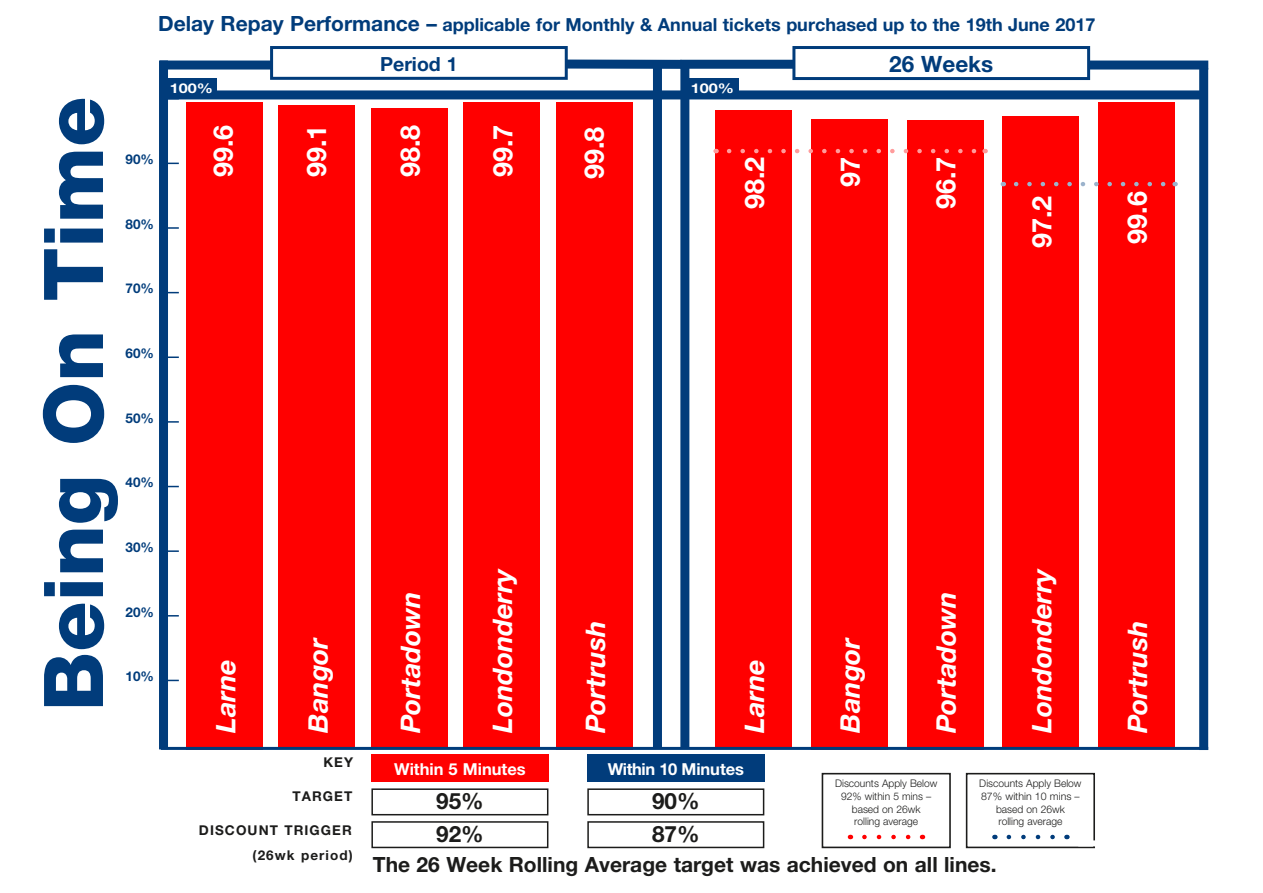
<style>
.page{position:relative;width:1263px;height:893px;background:#fff}
.page>*{position:absolute;margin:0;border:0;box-sizing:border-box;transform-origin:0 0}
.t1{font:800 82.5px "Helvetica Neue LT";color:#013c7b}
.t2{font:italic 700 27px "Helvetica Neue LT";letter-spacing:-.005em;color:#fff}
.t3{font:700 27px "Helvetica Neue LT";color:#fff}
.t4{font:700 22.5px/32.7px "Helvetica Neue LT";color:#1c1c1b}
.t5{font:700 22.5px "Helvetica Neue LT";color:#013c7b}
.t6{font:700 21px "Helvetica Neue LT";color:#1c1c1b}
.t7{font:700 19.5px "Helvetica Neue LT";color:#013c7b}
.t8{font:700 18px "Helvetica Neue LT";color:#013c7b}
.t9{font:700 16.5px "Helvetica Neue LT";letter-spacing:-.005em;color:#fff}
.t10{font:700 13.5px "Helvetica Neue LT";letter-spacing:.08em;color:#1c1c1b}
.t11{font:700 13.5px "Helvetica Neue LT";color:#013c7b}
.t12{font:700 13.5px "Helvetica Neue LT";color:#fff;scale:1.2 1}
.t13{font:300 10.5px/12.8px "Helvetica Neue LT";color:#1c1c1b;text-align:center}
.s1{font-size:21px}
</style>
<div class="page">
<div style="left:159px;top:61px;width:9px;height:688px;background:#013c7b"></div>
<div style="left:1199px;top:68px;width:9px;height:682px;background:#013c7b"></div>
<div style="left:680px;top:65px;width:9px;height:683px;background:#013c7b"></div>
<div style="left:653px;top:62px;width:9px;height:686px;background:#013c7b"></div>
<div style="left:163px;top:90px;width:518px;height:9px;background:#013c7b"></div>
<div style="left:160px;top:61px;width:159px;height:9px;background:#013c7b"></div>
<svg style="left:568px;top:59px;width:122px;height:14px"></svg>
<div style="left:680px;top:60px;width:157px;height:9px;background:#013c7b"></div>
<div style="left:1028px;top:61px;width:180px;height:9px;background:#013c7b"></div>
<div style="left:186px;top:102px;width:76px;height:648px;background:#f00"></div>
<div style="left:279px;top:105px;width:76px;height:643px;background:#f00"></div>
<div style="left:371px;top:108px;width:77px;height:638px;background:#f00"></div>
<div style="left:464px;top:102px;width:76px;height:645px;background:#f00"></div>
<div style="left:556px;top:102px;width:76px;height:648px;background:#f00"></div>
<div style="left:715px;top:110px;width:77px;height:638px;background:#f00"></div>
<div style="left:811px;top:119px;width:76px;height:630px;background:#f00"></div>
<div style="left:907px;top:121px;width:76px;height:629px;background:#f00"></div>
<div style="left:1002px;top:117px;width:76px;height:631px;background:#f00"></div>
<div style="left:1098px;top:102px;width:76px;height:645px;background:#f00"></div>
<div style="left:687px;top:90px;width:513px;height:9px;background:#013c7b"></div>
<div style="left:371px;top:755px;width:177px;height:27px;background:#f00"></div>
<div style="left:371px;top:788px;width:177px;height:27px;border:2px solid #1c1c1b"></div>
<div style="left:371px;top:821px;width:177px;height:27px;border:2px solid #1c1c1b"></div>
<div style="left:587px;top:755px;width:177px;height:27px;background:#013c7b"></div>
<div style="left:587px;top:788px;width:177px;height:27px;border:2px solid #1c1c1b"></div>
<div style="left:587px;top:821px;width:177px;height:27px;border:2px solid #1c1c1b"></div>
<hr style="left:161px;top:747px;width:1047px;height:3px;background:#013c7b">
<div style="left:166px;top:78px;width:51px;height:19px;background:#013c7b"></div>
<div style="left:687px;top:78px;width:51px;height:19px;background:#013c7b"></div>
<div style="left:822px;top:773px;width:129px;height:75px;border:2px solid #1c1c1b"></div>
<div style="left:966px;top:773px;width:129px;height:75px;border:2px solid #1c1c1b"></div>
<div style="left:794px;top:48px;width:294px;height:31px;background:#fff"></div>
<div style="left:792px;top:46px;width:298px;height:34px;border:3px solid #013c7b"></div>
<div style="left:1078px;top:840px;width:48px;height:6px;background:#fff"></div>
<svg style="left:1009px;top:835px;width:46px;height:4px"></svg>
<svg style="left:864px;top:835px;width:47px;height:4px"></svg>
<div style="left:272px;top:48px;width:294px;height:30px;background:#fff"></div>
<div style="left:270px;top:46px;width:298px;height:34px;border:3px solid #013c7b"></div>
<svg style="left:168px;top:227px;width:11px;height:2px"></svg>
<svg style="left:168px;top:356px;width:11px;height:2px"></svg>
<svg style="left:168px;top:421px;width:11px;height:2px"></svg>
<svg style="left:168px;top:550px;width:11px;height:2px"></svg>
<svg style="left:168px;top:615px;width:11px;height:2px"></svg>
<svg style="left:1016px;top:182px;width:150px;height:4px"></svg>
<svg style="left:729px;top:149px;width:248px;height:4px"></svg>
<h3 class="t8" style="left:158px;top:13px;width:939px"><span class="s1">Delay Repay Performance –</span> applicable for Monthly &amp; Annual tickets purchased up to the 19th June 2017</h3>
<h3 class="t7" style="left:380px;top:52px;width:79px">Period 1</h3>
<h3 class="t5" style="left:889px;top:50px;width:105px">26 Weeks</h3>
<h1 class="t1" style="left:25px;top:711px;width:616px;rotate:-90deg">Being On Time</h1>
<p class="t11" style="left:126px;top:151px;width:30px">90%</p>
<p class="t11" style="left:126px;top:216px;width:30px">80%</p>
<p class="t11" style="left:126px;top:280px;width:30px">70%</p>
<p class="t11" style="left:126px;top:345px;width:30px">60%</p>
<p class="t11" style="left:126px;top:409px;width:30px">50%</p>
<p class="t11" style="left:126px;top:474px;width:30px">40%</p>
<p class="t11" style="left:126px;top:539px;width:30px">30%</p>
<p class="t11" style="left:126px;top:603px;width:30px">20%</p>
<p class="t11" style="left:126px;top:668px;width:30px">10%</p>
<p class="t12" style="left:170px;top:80px;width:38px">100%</p>
<p class="t12" style="left:691px;top:80px;width:38px">100%</p>
<h2 class="t3" style="left:207px;top:177px;width:54px;rotate:-90deg">99.6</h2>
<h2 class="t3" style="left:300px;top:177px;width:54px;rotate:-90deg">99.1</h2>
<h2 class="t3" style="left:393px;top:177px;width:54px;rotate:-90deg">98.8</h2>
<h2 class="t3" style="left:486px;top:177px;width:54px;rotate:-90deg">99.7</h2>
<h2 class="t3" style="left:577px;top:179px;width:54px;rotate:-90deg">99.8</h2>
<h2 class="t3" style="left:738px;top:209px;width:54px;rotate:-90deg">98.2</h2>
<h2 class="t3" style="left:833px;top:187px;width:32px;rotate:-90deg">97</h2>
<h2 class="t3" style="left:929px;top:209px;width:54px;rotate:-90deg">96.7</h2>
<h2 class="t3" style="left:1025px;top:248px;width:54px;rotate:-90deg">97.2</h2>
<h2 class="t3" style="left:1120px;top:244px;width:54px;rotate:-90deg">99.6</h2>
<h2 class="t2" style="left:209px;top:733px;width:75px;rotate:-90deg">Larne</h2>
<h2 class="t2" style="left:301px;top:733px;width:98px;rotate:-90deg">Bangor</h2>
<h2 class="t2" style="left:394px;top:733px;width:143px;rotate:-90deg">Portadown</h2>
<h2 class="t2" style="left:486px;top:733px;width:168px;rotate:-90deg">Londonderry</h2>
<h2 class="t2" style="left:579px;top:733px;width:114px;rotate:-90deg">Portrush</h2>
<h2 class="t2" style="left:738px;top:733px;width:75px;rotate:-90deg">Larne</h2>
<h2 class="t2" style="left:833px;top:733px;width:98px;rotate:-90deg">Bangor</h2>
<h2 class="t2" style="left:929px;top:733px;width:143px;rotate:-90deg">Portadown</h2>
<h2 class="t2" style="left:1025px;top:733px;width:168px;rotate:-90deg">Londonderry</h2>
<h2 class="t2" style="left:1121px;top:733px;width:114px;rotate:-90deg">Portrush</h2>
<p class="t10" style="left:323px;top:754px;width:31px">KEY</p>
<p class="t10" style="left:292px;top:787px;width:61px">TARGET</p>
<p class="t10" style="left:199px;top:822px;width:154px">DISCOUNT TRIGGER</p>
<p class="t10" style="left:253px;top:847px;width:102px">(26wk period)</p>
<h3 class="t9" style="left:608px;top:759px;width:138px">Within 10 Minutes</h3>
<h3 class="t4" style="left:652px;top:784px;width:49px">90%<br>87%</h3>
<h3 class="t6" style="left:373px;top:852px;width:625px">The 26 Week Rolling Average target was achieved on all lines.</h3>
<h3 class="t9" style="left:394px;top:759px;width:133px">Within 5 Minutes</h3>
<h3 class="t4" style="left:436px;top:784px;width:49px">95%<br>92%</h3>
<p class="t13" style="left:835px;top:777px;width:104px">Discounts Apply Below<br>92% within 5 mins – based on 26wk<br>rolling average</p>
<p class="t13" style="left:979px;top:777px;width:104px">Discounts Apply Below<br>87% within 10 mins – based on 26wk<br>rolling average</p>
</div>
